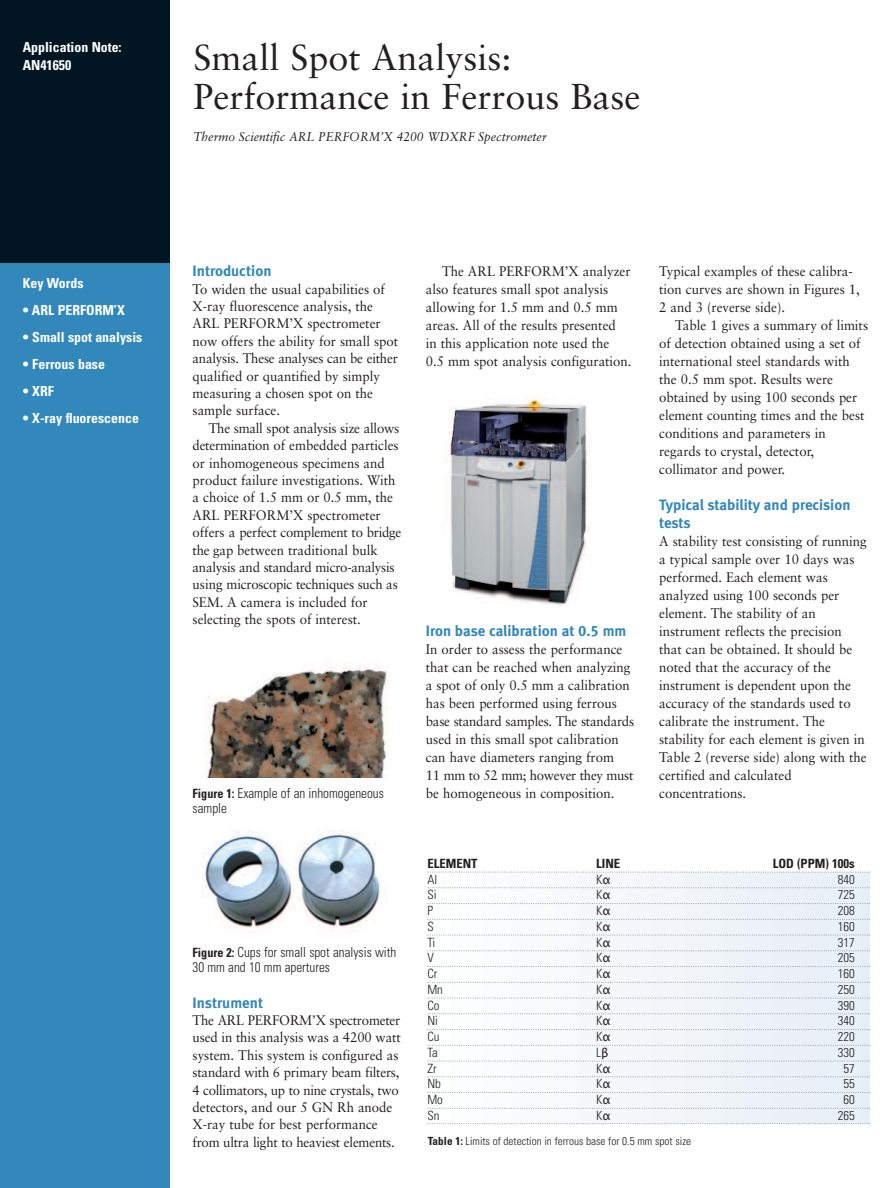
<style>
.page{position:relative;width:891px;height:1188px;background:#fff}
.page>*{position:absolute;margin:0;border:0;box-sizing:border-box;transform-origin:0 0}
.t1{font:36px/39px "Sabon";color:#231f20}
.t2{font:15px/18px "Meta Bold LF";color:#3287bb}
.t3{font:13.8px/18px "Sabon";color:#231f20;scale:.95 1}
.t4{font:700 condensed 13.8px/18.1px "Univers";color:#fff}
.t5{font:300 condensed 13.8px/15px "Univers";color:#231f20;scale:.95 1}
.t6{font:300 condensed 12.75px "Univers";color:#231f20}
.t7{font:italic 12.75px "Sabon";color:#231f20;scale:.95 1}
.t8{font:700 condensed 12.75px "Univers";color:#231f20}
.t9{font:300 condensed 11.25px "Univers";color:#231f20}
.s1{font-weight:700;font-size:12.75px}
.s2{font-family:"Lucida Grande";font-weight:400;font-stretch:normal;font-size:12px}
.s3{font-weight:700}
</style>
<div class="page">
<img style="left:205px;top:662px;width:184px;height:115px">
<div style="left:0;top:0;width:170px;height:274px;background:#011622"></div>
<div style="left:0;top:264px;width:170px;height:924px;background:#3287bb"></div>
<img style="left:202px;top:829px;width:185px;height:103px">
<div style="left:424px;top:872px;width:446px;height:251px;background:#f2f6fb"></div>
<svg style="left:427px;top:871px;width:443px;height:2px"></svg>
<svg style="left:427px;top:887px;width:443px;height:1px"></svg>
<svg style="left:427px;top:903px;width:443px;height:1px"></svg>
<svg style="left:427px;top:919px;width:443px;height:1px"></svg>
<svg style="left:427px;top:934px;width:443px;height:2px"></svg>
<svg style="left:427px;top:950px;width:443px;height:1px"></svg>
<svg style="left:427px;top:966px;width:443px;height:1px"></svg>
<svg style="left:427px;top:982px;width:443px;height:1px"></svg>
<svg style="left:427px;top:997px;width:443px;height:2px"></svg>
<svg style="left:427px;top:1013px;width:443px;height:1px"></svg>
<svg style="left:427px;top:1029px;width:443px;height:1px"></svg>
<svg style="left:427px;top:1045px;width:443px;height:1px"></svg>
<svg style="left:427px;top:1060px;width:443px;height:2px"></svg>
<svg style="left:427px;top:1076px;width:443px;height:1px"></svg>
<svg style="left:427px;top:1092px;width:443px;height:1px"></svg>
<svg style="left:427px;top:1108px;width:443px;height:1px"></svg>
<svg style="left:427px;top:1123px;width:443px;height:1px"></svg>
<img style="left:441px;top:396px;width:150px;height:210px">
<p class="t4" style="left:23px;top:39px;width:100px">Application Note:<br>AN41650</p>
<p class="t4" style="left:23px;top:275px;width:62px">Key Words</p>
<p class="t4" style="left:23px;top:302px;width:104px">• ARL PERFORM’X</p>
<p class="t4" style="left:23px;top:329px;width:121px">• Small spot analysis</p>
<p class="t4" style="left:23px;top:356px;width:84px">• Ferrous base</p>
<p class="t4" style="left:23px;top:383px;width:33px">• XRF</p>
<p class="t4" style="left:23px;top:410px;width:118px">• X-ray fluorescence</p>
<h1 class="t1" style="left:194px;top:40px;width:448px">Small Spot Analysis:<br>Performance in Ferrous Base</h1>
<p class="t7" style="left:194px;top:131px;width:373px">Thermo Scientific ARL PERFORM’X 4200 WDXRF Spectrometer</p>
<p class="t2" style="left:193px;top:264px;width:80px">Introduction</p>
<p class="t3" style="left:193px;top:281px;width:218px;line-height:17.4px">To widen the usual capabilities of<br>X-ray fluorescence analysis, the<br>ARL PERFORM’X spectrometer now offers the ability for small spot analysis. These analyses can be either qualified or quantified by simply measuring a chosen spot on the sample surface.</p>
<p class="t3" style="left:193px;top:420px;width:221px;line-height:17.4px;text-indent:16px">The small spot analysis size allows determination of embedded particles or inhomogeneous specimens and product failure investigations. With a choice of 1.5 mm or 0.5 mm, the ARL PERFORM’X spectrometer offers a perfect complement to bridge the gap between traditional bulk analysis and standard micro-analysis using microscopic techniques such as SEM. A camera is included for selecting the spots of interest.</p>
<p class="t5" style="left:193px;top:787px;width:203px"><span class="s1">Figure 1:</span> Example of an inhomogeneous sample</p>
<p class="t3" style="left:426px;top:263px;width:218px;text-indent:16px">The ARL PERFORM’X analyzer also features small spot analysis allowing for 1.5 mm and 0.5 mm areas. All of the results presented<br>in this application note used the<br>0.5 mm spot analysis configuration.</p>
<p class="t2" style="left:426px;top:623px;width:202px">Iron base calibration at 0.5 mm</p>
<p class="t3" style="left:426px;top:641px;width:221px">In order to assess the performance that can be reached when analyzing a spot of only 0.5 mm a calibration has been performed using ferrous base standard samples. The standards used in this small spot calibration can have diameters ranging from<br>11 mm to 52 mm; however they must be homogeneous in composition.</p>
<p class="t3" style="left:659px;top:263px;width:213px">Typical examples of these calibra&shy;tion curves are shown in Figures 1,<br>2 and 3 (reverse side).</p>
<p class="t3" style="left:659px;top:317px;width:221px;text-indent:16px">Table 1 gives a summary of limits of detection obtained using a set of international steel standards with the 0.5 mm spot. Results were obtained by using 100 seconds per element counting times and the best conditions and parameters in regards to crystal, detector, collimator and power.</p>
<p class="t2" style="left:659px;top:497px;width:193px">Typical stability and precision tests</p>
<p class="t3" style="left:659px;top:533px;width:220px">A stability test consisting of running a typical sample over 10 days was performed. Each element was analyzed using 100 seconds per element. The stability of an instrument reflects the precision that can be obtained. It should be noted that the accuracy of the instrument is dependent upon the accuracy of the standards used to calibrate the instrument. The stability for each element is given in<br>Table 2 (reverse side) along with the certified and calculated concentrations.</p>
<p class="t5" style="left:193px;top:946px;width:216px"><span class="s1">Figure 2:</span> Cups for small spot analysis with<br>30 mm and 10 mm apertures</p>
<p class="t2" style="left:193px;top:995px;width:72px">Instrument</p>
<p class="t3" style="left:193px;top:1013px;width:221px;line-height:17.4px">The ARL PERFORM’X spectrometer used in this analysis was a 4200 watt system. This system is configured as standard with 6 primary beam filters, 4 collimators, up to nine crystals, two detectors, and our 5 GN Rh anode X-ray tube for best performance from ultra light to heaviest elements.</p>
<p class="t8" style="left:427px;top:859px;width:52px">ELEMENT</p>
<p class="t8" style="left:596px;top:859px;width:26px">LINE</p>
<p class="t8" style="left:773px;top:859px;width:83px">LOD (PPM) 100s</p>
<p class="t6" style="left:427px;top:875px;width:11px">Al</p>
<p class="t6" style="left:596px;top:875px;width:16px">K<span class="s2">α</span></p>
<p class="t6" style="left:838px;top:875px;width:18px">840</p>
<p class="t6" style="left:427px;top:890px;width:11px">Si</p>
<p class="t6" style="left:596px;top:890px;width:16px">K<span class="s2">α</span></p>
<p class="t6" style="left:838px;top:890px;width:18px">725</p>
<p class="t6" style="left:427px;top:906px;width:7px">P</p>
<p class="t6" style="left:596px;top:906px;width:16px">K<span class="s2">α</span></p>
<p class="t6" style="left:838px;top:906px;width:18px">208</p>
<p class="t6" style="left:427px;top:922px;width:8px">S</p>
<p class="t6" style="left:596px;top:922px;width:16px">K<span class="s2">α</span></p>
<p class="t6" style="left:838px;top:922px;width:18px">160</p>
<p class="t6" style="left:427px;top:938px;width:9px">Ti</p>
<p class="t6" style="left:596px;top:938px;width:16px">K<span class="s2">α</span></p>
<p class="t6" style="left:838px;top:938px;width:18px">317</p>
<p class="t6" style="left:427px;top:953px;width:8px">V</p>
<p class="t6" style="left:596px;top:953px;width:16px">K<span class="s2">α</span></p>
<p class="t6" style="left:838px;top:953px;width:18px">205</p>
<p class="t6" style="left:427px;top:969px;width:11px">Cr</p>
<p class="t6" style="left:596px;top:969px;width:16px">K<span class="s2">α</span></p>
<p class="t6" style="left:838px;top:969px;width:18px">160</p>
<p class="t6" style="left:427px;top:985px;width:17px">Mn</p>
<p class="t6" style="left:596px;top:985px;width:16px">K<span class="s2">α</span></p>
<p class="t6" style="left:838px;top:985px;width:18px">250</p>
<p class="t6" style="left:427px;top:1001px;width:14px">Co</p>
<p class="t6" style="left:596px;top:1001px;width:16px">K<span class="s2">α</span></p>
<p class="t6" style="left:838px;top:1001px;width:18px">390</p>
<p class="t6" style="left:427px;top:1016px;width:12px">Ni</p>
<p class="t6" style="left:596px;top:1016px;width:16px">K<span class="s2">α</span></p>
<p class="t6" style="left:838px;top:1016px;width:18px">340</p>
<p class="t6" style="left:427px;top:1032px;width:14px">Cu</p>
<p class="t6" style="left:596px;top:1032px;width:16px">K<span class="s2">α</span></p>
<p class="t6" style="left:838px;top:1032px;width:18px">220</p>
<p class="t6" style="left:427px;top:1048px;width:12px">Ta</p>
<p class="t6" style="left:596px;top:1048px;width:14px">L<span class="s2">β</span></p>
<p class="t6" style="left:838px;top:1048px;width:18px">330</p>
<p class="t6" style="left:427px;top:1064px;width:11px">Zr</p>
<p class="t6" style="left:596px;top:1064px;width:16px">K<span class="s2">α</span></p>
<p class="t6" style="left:843px;top:1064px;width:13px">57</p>
<p class="t6" style="left:427px;top:1079px;width:15px">Nb</p>
<p class="t6" style="left:596px;top:1079px;width:16px">K<span class="s2">α</span></p>
<p class="t6" style="left:843px;top:1079px;width:13px">55</p>
<p class="t6" style="left:427px;top:1095px;width:17px">Mo</p>
<p class="t6" style="left:596px;top:1095px;width:16px">K<span class="s2">α</span></p>
<p class="t6" style="left:843px;top:1095px;width:13px">60</p>
<p class="t6" style="left:427px;top:1111px;width:14px">Sn</p>
<p class="t6" style="left:596px;top:1111px;width:16px">K<span class="s2">α</span></p>
<p class="t6" style="left:838px;top:1111px;width:18px">265</p>
<p class="t9" style="left:428px;top:1137px;width:265px"><span class="s3">Table 1:</span> Limits of detection in ferrous base for 0.5 mm spot size</p>
</div>
